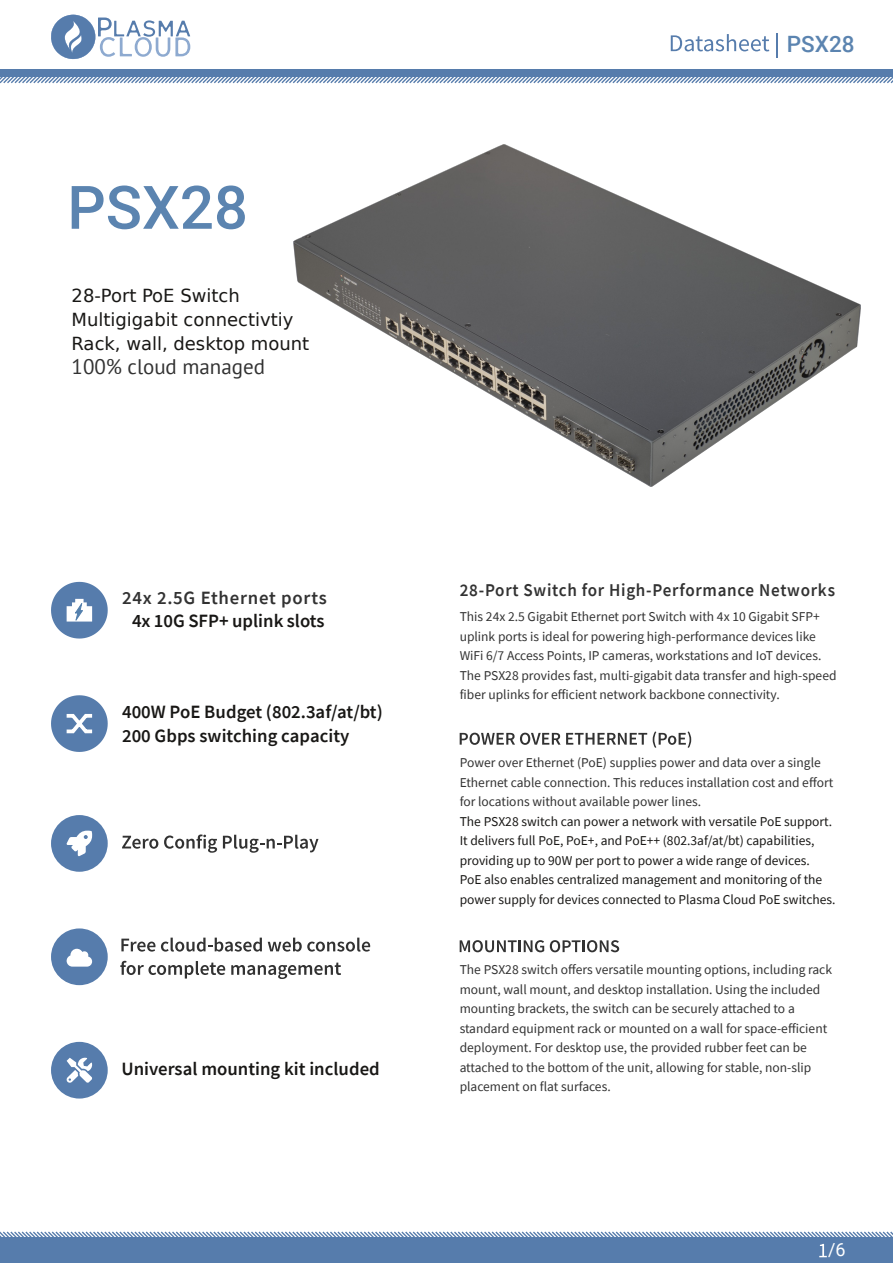
<style>
.page{position:relative;width:893px;height:1263px;background:#fff}
.page>*{position:absolute;margin:0;border:0;box-sizing:border-box;transform-origin:0 0}
.t1{font:500 60px "Roboto";color:#5b84b0}
.t2{font:500 22.5px "Roboto";color:#5b84b0}
.t3{font:21px "PT Sans";color:#323232}
.t4{font:600 18.75px/24px "Source Sans Pro";color:#181715}
.t5{font:600 18.75px "Source Sans Pro";letter-spacing:.04em;color:#323232}
.t6{font:18px/24px "DejaVu Sans";color:#181715}
.t7{font:600 18px "Source Sans Pro";letter-spacing:.04em;color:#323232;scale:.95 1}
.t8{font:18px "Roboto";color:#fff}
.t9{font:13.5px/19.5px "Source Sans Pro";color:#323232}
.t10{font:13.5px/19.5px "Source Sans Pro";color:#181715}
</style>
<div class="page">
<div style="left:0;top:1237px;width:893px;height:26px;background:#567cac"></div>
<div style="left:0;top:69px;width:893px;height:8px;background:#567cac"></div>
<svg style="left:671px;top:34px;width:98px;height:17px"></svg>
<svg style="left:777px;top:33px;width:1px;height:24px"></svg>
<svg style="left:0;top:77px;width:893px;height:7px"></svg>
<svg style="left:51px;top:15px;width:139px;height:44px"></svg>
<div style="left:51px;top:1042px;width:57px;height:56px;background:#567cac;border-radius:50%"></div>
<svg style="left:66px;top:1057px;width:27px;height:26px"></svg>
<div style="left:51px;top:815px;width:57px;height:57px;background:#567cac;border-radius:50%"></div>
<div style="left:51px;top:928px;width:57px;height:57px;background:#567cac;border-radius:50%"></div>
<svg style="left:121px;top:939px;width:34px;height:12px"></svg>
<svg style="left:161px;top:938px;width:101px;height:13px"></svg>
<svg style="left:268px;top:938px;width:102px;height:13px"></svg>
<svg style="left:120px;top:961px;width:105px;height:17px"></svg>
<svg style="left:231px;top:962px;width:110px;height:17px"></svg>
<svg style="left:66px;top:831px;width:26px;height:25px"></svg>
<svg style="left:67px;top:949px;width:25px;height:17px"></svg>
<svg style="left:122px;top:836px;width:36px;height:13px"></svg>
<svg style="left:164px;top:834px;width:53px;height:19px"></svg>
<svg style="left:223px;top:835px;width:95px;height:18px"></svg>
<svg style="left:460px;top:733px;width:187px;height:12px"></svg>
<svg style="left:653px;top:731px;width:38px;height:17px"></svg>
<svg style="left:460px;top:940px;width:84px;height:12px"></svg>
<svg style="left:550px;top:940px;width:69px;height:12px"></svg>
<img style="left:293px;top:144px;width:567px;height:342px">
<svg style="left:0;top:1231px;width:893px;height:26px"></svg>
<svg style="left:51px;top:695px;width:57px;height:57px"></svg>
<svg style="left:51px;top:582px;width:57px;height:56px"></svg>
<h1 class="t1" style="left:67px;top:173px;width:182px">PSX28</h1>
<h3 class="t6" style="left:72px;top:284px;width:239px">28-Port PoE Switch<br>Multigigabit connectivtiy<br>Rack, wall, desktop mount</h3>
<h3 class="t3" style="left:72px;top:353px;width:195px">100% cloud managed</h3>
<h2 class="t2" style="left:787px;top:31px;width:69px">PSX28</h2>
<h3 class="t5" style="left:122px;top:586px;width:206px">24x 2.5G Ethernet ports</h3>
<h3 class="t4" style="left:132px;top:608px;width:194px">4x 10G SFP+ uplink slots</h3>
<h3 class="t4" style="left:122px;top:700px;width:262px">400W PoE Budget (802.3af/at/bt)<br>200 Gbps switching capacity</h3>
<h3 class="t4" style="left:121px;top:1056px;width:260px">Universal mounting kit included</h3>
<h3 class="t7" style="left:460px;top:578px;width:397px">28-Port Switch for High-Performance Networks</h3>
<p class="t9" style="left:460px;top:606px;width:378px">This 24x 2.5 Gigabit Ethernet port Switch with 4x 10 Gigabit SFP+ uplink ports is ideal for powering high-performance devices like WiFi 6/7 Access Points, IP cameras, workstations and IoT devices.<br>The PSX28 provides fast, multi-gigabit data transfer and high-speed fiber uplinks for efficient network backbone connectivity.</p>
<p class="t9" style="left:460px;top:752px;width:375px">Power over Ethernet (PoE) supplies power and data over a single<br>Ethernet cable connection. This reduces installation cost and effort for locations without available power lines.</p>
<p class="t10" style="left:460px;top:811px;width:377px">The PSX28 switch can power a network with versatile PoE support.<br>It delivers full PoE, PoE+, and PoE++ (802.3af/at/bt) capabilities, providing up to 90W per port to power a wide range of devices.<br>PoE also enables centralized management and monitoring of the power supply for devices connected to Plasma Cloud PoE switches.</p>
<p class="t9" style="left:460px;top:959px;width:374px">The PSX28 switch offers versatile mounting options, including rack mount, wall mount, and desktop installation. Using the included mounting brackets, the switch can be securely attached to a standard equipment rack or mounted on a wall for space-efficient deployment. For desktop use, the provided rubber feet can be attached to the bottom of the unit, allowing for stable, non-slip placement on flat surfaces.</p>
<h3 class="t8" style="left:828px;top:1239px;width:19px">/6</h3>
</div>
